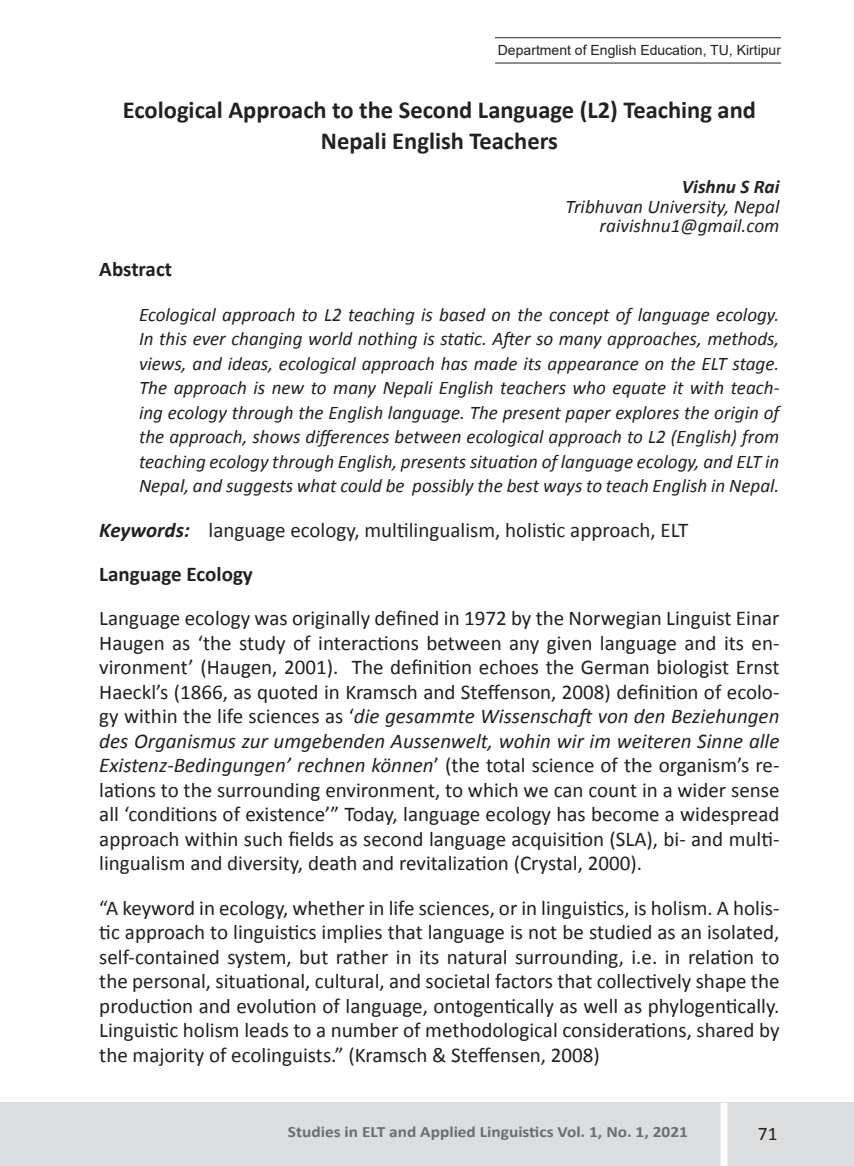
<style>
.page{position:relative;width:854px;height:1166px;background:#fff}
.page>*{position:absolute;margin:0;border:0;box-sizing:border-box;transform-origin:0 0}
.Heading{font:700 24.5px/31.5px "Calibri";color:#222;text-align:center}
.t1{font:21px/24.5px "Calibri";color:#231f20;text-align:justify}
.t2{font:21px "Calibri";color:#222}
.Sub_Heading{font:700 21px "Calibri";color:#231f20}
.t3{font:italic 19.25px/24.5px "Calibri";color:#231f20;text-align:justify}
.By_Name{font:italic 700 19.25px "Calibri";color:#222}
.t4{font:19.25px "Calibri";color:#231f20}
.t5{font:700 15.75px "Calibri";color:#6c6d70;scale:1.1 1}
.t6{font:14px "Arial";color:#231f20}
.s1{font-weight:700;font-style:italic;color:#231f20}
.s2{font-style:italic}
</style>
<div class="page">
<div style="left:0;top:1103px;width:853px;height:63px;background:#dcdddf"></div>
<div style="left:720px;top:1103px;width:7px;height:63px;background:#fff"></div>
<hr style="left:495px;top:63px;width:285px;height:1px;background:#231f20">
<hr style="left:495px;top:37px;width:285px;height:1px;background:#231f20">
<p class="t6" style="left:497px;top:40px;width:284px">Department of English Education, TU, Kirtipur</p>
<p class="Heading" style="left:123px;top:94px;width:634px">Ecological Approach to the Second Language (L2) Teaching and<br>Nepali English Teachers</p>
<p class="By_Name" style="left:681px;top:175px;width:99px">Vishnu S Rai</p>
<p class="t3" style="left:565px;top:193px;width:215px">Tribhuvan University, Nepal</p>
<p class="t3" style="left:599px;top:213px;width:181px">raivishnu1@gmail.com</p>
<p class="Sub_Heading" style="left:99px;top:256px;width:74px">Abstract</p>
<p class="t3" style="left:139px;top:301px;width:641px">Ecological approach to L2 teaching is based on the concept of language ecology.<br>In this ever changing world nothing is static. After so many approaches, methods, views, and ideas, ecological approach has made its appearance on the ELT stage.<br>The approach is new to many Nepali English teachers who equate it with teach&shy;ing ecology through the English language. The present paper explores the origin of the approach, shows differences between ecological approach to L2 (English) from teaching ecology through English, presents situation of language ecology, and ELT in Nepal, and suggests what could be possibly the best ways to teach English in Nepal.</p>
<p class="t2" style="left:99px;top:516px;width:590px"><span class="s1">Keywords:</span> language ecology, multilingualism, holistic approach, ELT</p>
<p class="Sub_Heading" style="left:99px;top:560px;width:155px">Language Ecology</p>
<p class="t1" style="left:99px;top:606px;width:681px">Language ecology was originally defined in 1972 by the Norwegian Linguist Einar Haugen as ‘the study of interactions between any given language and its en&shy;vironment’ (Haugen, 2001). The definition echoes the German biologist Ernst Haeckl’s (1866, as quoted in Kramsch and Steffenson, 2008) definition of ecolo&shy;gy within the life sciences as ‘<span class="s2">die gesammte Wissenschaft von den Beziehungen des Organismus zur umgebenden Aussenwelt, wohin wir im weiteren Sinne alle Existenz-Bedingungen’ rechnen können</span>’ (the total science of the organism’s re&shy;lations to the surrounding environment, to which we can count in a wider sense all ‘conditions of existence’” Today, language ecology has become a widespread approach within such fields as second language acquisition (SLA), bi- and multi&shy;lingualism and diversity, death and revitalization (Crystal, 2000).</p>
<p class="t1" style="left:99px;top:895px;width:681px">“A keyword in ecology, whether in life sciences, or in linguistics, is holism. A holis&shy;tic approach to linguistics implies that language is not be studied as an isolated, self-contained system, but rather in its natural surrounding, i.e. in relation to the personal, situational, cultural, and societal factors that collectively shape the production and evolution of language, ontogentically as well as phylogentically.<br>Linguistic holism leads to a number of methodological considerations, shared by the majority of ecolinguists.” (Kramsch &amp; Steffensen, 2008)</p>
<p class="t5" style="left:288px;top:1121px;width:365px">Studies in ELT and Applied Linguistics Vol. 1, No. 1, 2021</p>
<p class="t4" style="left:757px;top:1121px;width:21px">71</p>
</div>
